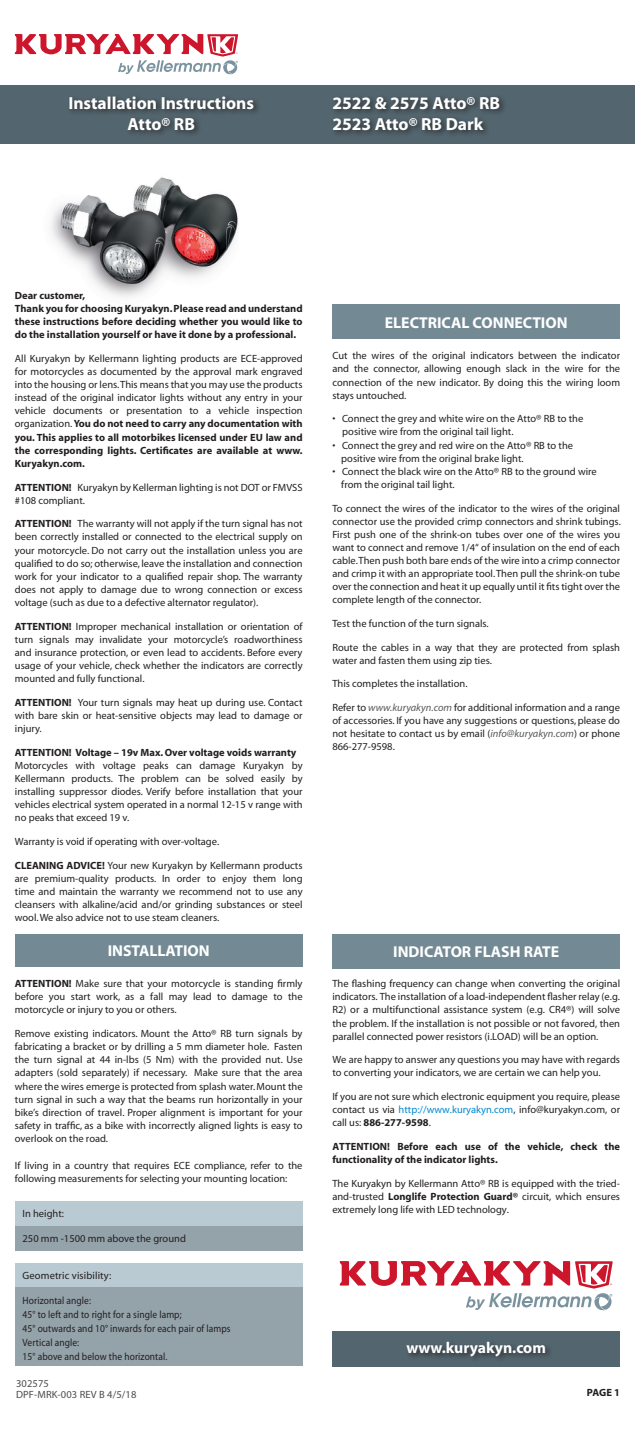
<style>
.page{position:relative;width:635px;height:1429px;background:#fff}
.page>*{position:absolute;margin:0;border:0;box-sizing:border-box;transform-origin:0 0}
.t1{font:700 17.5px "Myriad";color:#fff}
.t2{font:700 15.75px "Myriad";color:#fff}
.t3{font:10.5px/13.1px "Myriad";color:#231f20;text-align:justify}
.t4{font:700 10.5px/13.1px "Myriad";color:#231f20}
.t5{font:10.5px "Myriad";color:#231f20;scale:.9 1}
.t6{font:10.5px/10.5px "Myriad";letter-spacing:.01em;color:#4b4c4d}
.s1{font-weight:700}
.s2{font-style:italic;color:#57585a}
.s3{color:#0089cf}
</style>
<div class="page">
<img style="left:51px;top:177px;width:187px;height:120px">
<svg style="left:340px;top:1261px;width:273px;height:49px"></svg>
<div style="left:332px;top:934px;width:288px;height:34px;background:#738a95"></div>
<div style="left:332px;top:305px;width:288px;height:34px;background:#738a95"></div>
<div style="left:332px;top:1330px;width:288px;height:36px;background:#53656e"></div>
<div style="left:405px;top:1339px;width:148px;height:24px;background:#231f20;opacity:.75"></div>
<div style="left:0;top:85px;width:635px;height:58px;background:#53656e"></div>
<div style="left:67px;top:94px;width:194px;height:43px;background:#231f20;opacity:.75"></div>
<div style="left:331px;top:94px;width:176px;height:43px;background:#231f20;opacity:.75"></div>
<svg style="left:15px;top:34px;width:223px;height:40px"></svg>
<div style="left:15px;top:934px;width:288px;height:32px;background:#738a95"></div>
<div style="left:15px;top:1201px;width:288px;height:24px;background:#bacad2"></div>
<div style="left:15px;top:1225px;width:288px;height:25px;background:#94a2aa"></div>
<div style="left:15px;top:1263px;width:288px;height:24px;background:#bacad2"></div>
<div style="left:15px;top:1287px;width:288px;height:79px;background:#94a2aa"></div>
<p class="t1" style="left:68px;top:94px;width:187px">Installation Instructions</p>
<p class="t1" style="left:128px;top:115px;width:69px">Atto® RB</p>
<p class="t1" style="left:332px;top:94px;width:169px">2522 &amp; 2575 Atto® RB</p>
<p class="t1" style="left:332px;top:115px;width:152px">2523 Atto® RB Dark</p>
<p class="t4" style="left:15px;top:289px;width:72px">Dear customer,</p>
<p class="t4" style="left:15px;top:302px;width:289px;text-align:justify">Thank you for choosing Kuryakyn. Please read and understand these instructions before deciding whether you would like to do the installation yourself or have it done by a professional.</p>
<p class="t3" style="left:15px;top:352px;width:289px">All Kuryakyn by Kellermann lighting products are ECE-approved for motorcycles as documented by the approval mark engraved into the housing or lens. This means that you may use the products instead of the original indicator lights without any entry in your vehicle documents or presentation to a vehicle inspection organization. <span class="s1">You do not need to carry any documentation with you. This applies to all motorbikes licensed under EU law and the corresponding lights. Certificates are available at www.<br>Kuryakyn.com.</span></p>
<p class="t3" style="left:15px;top:481px;width:289px"><span class="s1">ATTENTION!</span> Kuryakyn by Kellerman lighting is not DOT or FMVSS #108 compliant.</p>
<p class="t3" style="left:15px;top:518px;width:289px"><span class="s1">ATTENTION!</span> The warranty will not apply if the turn signal has not been correctly installed or connected to the electrical supply on your motorcycle. Do not carry out the installation unless you are qualified to do so; otherwise, leave the installation and connection work for your indicator to a qualified repair shop. The warranty does not apply to damage due to wrong connection or excess voltage (such as due to a defective alternator regulator).</p>
<p class="t3" style="left:15px;top:620px;width:289px"><span class="s1">ATTENTION!</span> Improper mechanical installation or orientation of turn signals may invalidate your motorcycle’s roadworthiness and insurance protection, or even lead to accidents. Before every usage of your vehicle, check whether the indicators are correctly mounted and fully functional.</p>
<p class="t3" style="left:15px;top:696px;width:289px"><span class="s1">ATTENTION!</span> Your turn signals may heat up during use. Contact with bare skin or heat-sensitive objects may lead to damage or injury.</p>
<p class="t4" style="left:15px;top:746px;width:283px">ATTENTION! Voltage – 19v Max. Over voltage voids warranty</p>
<p class="t3" style="left:15px;top:759px;width:289px">Motorcycles with voltage peaks can damage Kuryakyn by Kellermann products. The problem can be solved easily by installing suppressor diodes. Verify before installation that your vehicles electrical system operated in a normal 12-15 v range with no peaks that exceed 19 v.</p>
<p class="t3" style="left:15px;top:835px;width:206px">Warranty is void if operating with over-voltage.</p>
<p class="t3" style="left:15px;top:859px;width:289px"><span class="s1">CLEANING ADVICE!</span> Your new Kuryakyn by Kellermann products are premium-quality products. In order to enjoy them long time and maintain the warranty we recommend not to use any cleansers with alkaline/acid and/or grinding substances or steel wool. We also advice not to use steam cleaners.</p>
<p class="t2" style="left:108px;top:942px;width:104px">INSTALLATION</p>
<p class="t3" style="left:15px;top:977px;width:289px"><span class="s1">ATTENTION!</span> Make sure that your motorcycle is standing firmly before you start work, as a fall may lead to damage to the motorcycle or injury to you or others.</p>
<p class="t3" style="left:15px;top:1027px;width:289px">Remove existing indicators. Mount the Atto® RB turn signals by fabricating a bracket or by drilling a 5 mm diameter hole. Fasten the turn signal at 44 in-lbs (5 Nm) with the provided nut. Use adapters (sold separately) if necessary. Make sure that the area where the wires emerge is protected from splash water. Mount the turn signal in such a way that the beams run horizontally in your bike’s direction of travel. Proper alignment is important for your safety in traffic, as a bike with incorrectly aligned lights is easy to overlook on the road.</p>
<p class="t3" style="left:15px;top:1159px;width:289px">If living in a country that requires ECE compliance, refer to the following measurements for selecting your mounting location:</p>
<p class="t3" style="left:23px;top:1207px;width:43px">In height:</p>
<p class="t3" style="left:23px;top:1232px;width:165px">250 mm -1500 mm above the ground</p>
<p class="t3" style="left:23px;top:1269px;width:90px">Geometric visibility:</p>
<p class="t5" style="left:23px;top:1295px;width:78px">Horizontal angle:</p>
<p class="t5" style="left:23px;top:1309px;width:178px">45° to left and to right for a single lamp;</p>
<p class="t5" style="left:23px;top:1323px;width:233px">45° outwards and 10° inwards for each pair of lamps</p>
<p class="t5" style="left:23px;top:1337px;width:64px">Vertical angle:</p>
<p class="t5" style="left:23px;top:1351px;width:162px">15° above and below the horizontal.</p>
<p class="t6" style="left:16px;top:1378px;width:122px">302575<br>DPF-MRK-003 REV B 4/5/18</p>
<p class="t2" style="left:385px;top:314px;width:184px">ELECTRICAL CONNECTION</p>
<p class="t3" style="left:332px;top:350px;width:289px">Cut the wires of the original indicators between the indicator and the connector, allowing enough slack in the wire for the connection of the new indicator. By doing this the wiring loom stays untouched.</p>
<p class="t3" style="left:332px;top:413px;width:252px">• Connect the grey and white wire on the Atto® RB to the</p>
<p class="t3" style="left:342px;top:426px;width:173px">positive wire from the original tail light.</p>
<p class="t3" style="left:332px;top:439px;width:242px">• Connect the grey and red wire on the Atto® RB to the</p>
<p class="t3" style="left:341px;top:452px;width:184px">positive wire from the original brake light.</p>
<p class="t3" style="left:332px;top:465px;width:266px">• Connect the black wire on the Atto® RB to the ground wire</p>
<p class="t3" style="left:341px;top:478px;width:115px">from the original tail light.</p>
<p class="t3" style="left:332px;top:502px;width:290px">To connect the wires of the indicator to the wires of the original connector use the provided crimp connectors and shrink tubings.<br>First push one of the shrink-on tubes over one of the wires you want to connect and remove 1/4“ of insulation on the end of each cable. Then push both bare ends of the wire into a crimp connector and crimp it with an appropriate tool. Then pull the shrink-on tube over the connection and heat it up equally until it fits tight over the complete length of the connector.</p>
<p class="t3" style="left:332px;top:617px;width:158px">Test the function of the turn signals.</p>
<p class="t3" style="left:332px;top:641px;width:289px">Route the cables in a way that they are protected from splash water and fasten them using zip ties.</p>
<p class="t3" style="left:332px;top:678px;width:137px">This completes the installation.</p>
<p class="t3" style="left:332px;top:701px;width:289px">Refer to <span class="s2">www.kuryakyn.com</span> for additional information and a range of accessories. If you have any suggestions or questions, please do not hesitate to contact us by email (<span class="s2">info@kuryakyn.com</span>) or phone 866-277-9598.</p>
<p class="t2" style="left:393px;top:944px;width:167px">INDICATOR FLASH RATE</p>
<p class="t3" style="left:332px;top:977px;width:289px">The flashing frequency can change when converting the original indicators. The installation of a load-independent flasher relay (e.g.<br>R2) or a multifunctional assistance system (e.g. CR4®) will solve the problem. If the installation is not possible or not favored, then parallel connected power resistors (i.LOAD) will be an option.</p>
<p class="t3" style="left:332px;top:1053px;width:289px">We are happy to answer any questions you may have with regards to converting your indicators, we are certain we can help you.</p>
<p class="t3" style="left:332px;top:1090px;width:289px">If you are not sure which electronic equipment you require, please contact us via <span class="s3">http://www.kuryakyn.com</span>, info@kuryakyn.com, or call us: <span class="s1">886-277-9598</span>.</p>
<p class="t4" style="left:332px;top:1140px;width:289px">ATTENTION! Before each use of the vehicle, check the functionality of the indicator lights.</p>
<p class="t3" style="left:332px;top:1177px;width:289px">The Kuryakyn by Kellermann Atto® RB is equipped with the tried&shy;and-trusted <span class="s1">Longlife Protection Guard®</span> circuit, which ensures extremely long life with LED technology.</p>
<p class="t2" style="left:407px;top:1339px;width:141px">www.kuryakyn.com</p>
<p class="t4" style="left:587px;top:1386px;width:35px">PAGE 1</p>
</div>
